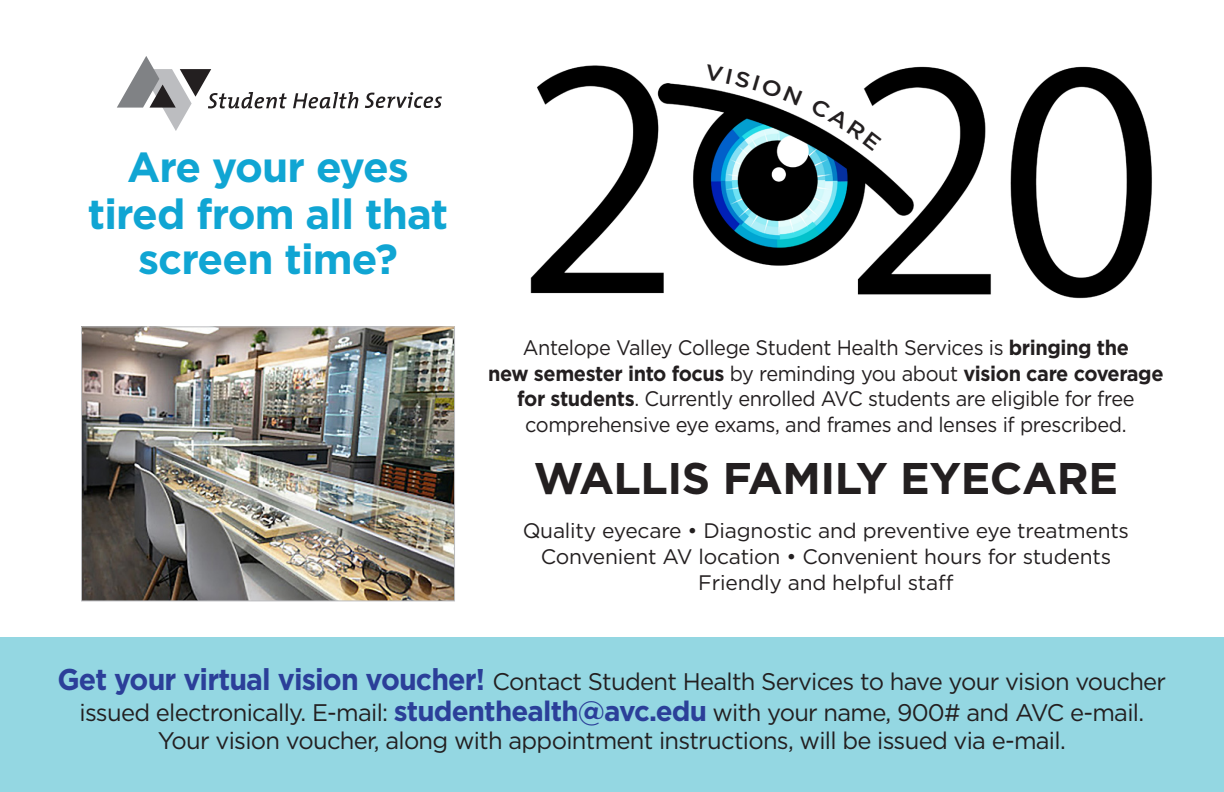
<style>
.page{position:relative;width:1224px;height:792px;background:#fff}
.page>*{position:absolute;margin:0;border:0;box-sizing:border-box;transform-origin:0 0}
.t1{font:700 44.4px "Gotham";letter-spacing:-.01em;color:#231f20}
.t2{font:700 42px/45.8px "Gotham";letter-spacing:-.02em;color:#10a5d3;text-align:center}
.t3{font:24px/30.8px "Gotham";letter-spacing:-.03em;color:#231f20;text-align:center}
.t4{font:21px/25.8px "Gotham";letter-spacing:-.02em;color:#231f20;text-align:center;scale:.95 1}
.t5{font:21px "Gotham";letter-spacing:-.02em;color:#231f20}
.s1{font-weight:700}
.s2{font-weight:700;font-size:30px;color:#2b3f99}
.s3{font-weight:700;font-size:28px;color:#2b3f99}
</style>
<div class="page">
<div style="left:0;top:638px;width:1224px;height:154px;background:#94d7e2"></div>
<img style="left:83px;top:328px;width:370px;height:271px">
<div style="left:81px;top:326px;width:374px;height:275px;border:1px solid #bcbdc0"></div>
<svg style="left:117px;top:56px;width:170px;height:75px"></svg>
<svg style="left:293px;top:92px;width:65px;height:16px"></svg>
<svg style="left:365px;top:92px;width:77px;height:16px"></svg>
<img style="left:530px;top:65px;width:622px;height:234px">
<svg style="left:705px;top:65px;width:97px;height:41px"></svg>
<svg style="left:810px;top:98px;width:72px;height:53px"></svg>
<p class="t2" style="left:88px;top:144px;width:362px">Are your eyes tired from all that screen time?</p>
<p class="t4" style="left:488px;top:334px;width:712px">Antelope Valley College Student Health Services is <span class="s1">bringing the<br>new semester into focus</span> by reminding you about <span class="s1">vision care coverage for students</span>. Currently enrolled AVC students are eligible for free comprehensive eye exams, and frames and lenses if prescribed.</p>
<p class="t1" style="left:534px;top:449px;width:586px">WALLIS FAMILY EYECARE</p>
<p class="t5" style="left:523px;top:517px;width:608px">Quality eyecare • Diagnostic and preventive eye treatments</p>
<p class="t5" style="left:541px;top:543px;width:572px">Convenient AV location • Convenient hours for students</p>
<p class="t5" style="left:698px;top:569px;width:257px">Friendly and helpful staff</p>
<p class="t3" style="left:57px;top:666px;width:1110px"><span class="s2">Get your virtual vision voucher!</span> Contact Student Health Services to have your vision voucher issued electronically. E-mail: <span class="s3">studenthealth@avc.edu</span> with your name, 900# and AVC e-mail.</p>
<p class="t3" style="left:158px;top:725px;width:909px">Your vision voucher, along with appointment instructions, will be issued via e-mail.</p>
</div>
